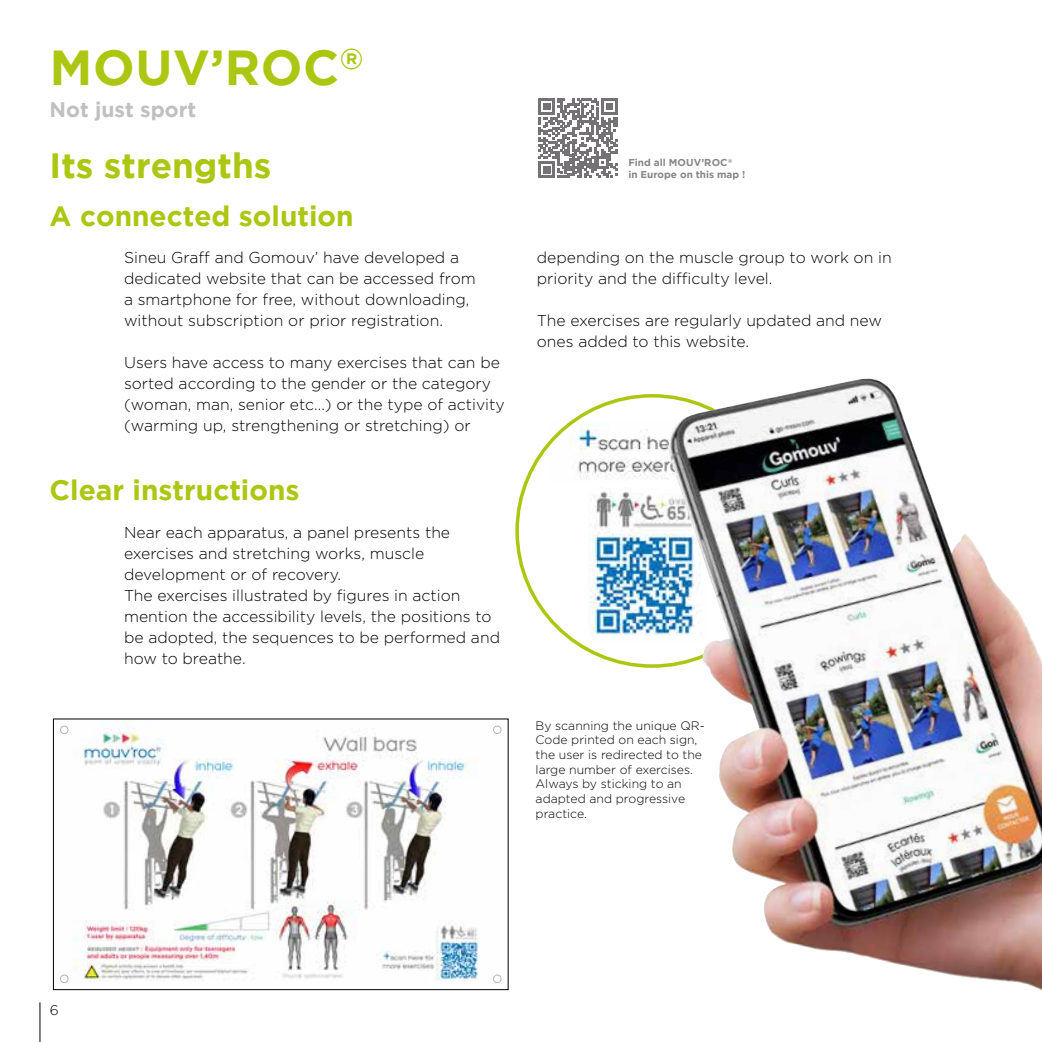
<style>
.page{position:relative;width:1042px;height:1042px;background:#fff}
.page>*{position:absolute;margin:0;border:0;box-sizing:border-box;transform-origin:0 0}
.t1{font:700 49px "Gotham";letter-spacing:.015em;color:#acc611}
.t2{font:700 35px "Gotham";color:#acc611}
.t3{font:700 28px "Gotham";color:#acc611}
.t4{font:700 21px "Gotham";color:#c1c0c0}
.t5{font:300 15.75px/21px "Gotham";color:#000}
.t6{font:300 14px "Gotham";color:#000}
.t7{font:300 12.25px/14.7px "Gotham";color:#000}
.t8{font:700 9.97px/11.9px "Gotham";color:#878787}
</style>
<div class="page">
<hr style="left:40px;top:1002px;width:1px;height:40px;background:#000">
<img style="left:550px;top:422px;width:118px;height:58px">
<img style="left:590px;top:491px;width:78px;height:144px">
<img style="left:668px;top:381px;width:374px;height:609px">
<svg style="left:538px;top:98px;width:80px;height:80px"></svg>
<img style="left:60px;top:720px;width:442px;height:263px">
<div style="left:60px;top:726px;width:8px;height:8px;border:1px solid #000;border-radius:50%"></div>
<div style="left:60px;top:975px;width:8px;height:8px;border:1px solid #000;border-radius:50%"></div>
<div style="left:493px;top:726px;width:8px;height:8px;border:1px solid #000;border-radius:50%"></div>
<div style="left:493px;top:975px;width:8px;height:8px;border:1px solid #000;border-radius:50%"></div>
<div style="left:53px;top:718px;width:455px;height:272px;border:1px solid #000"></div>
<h1 class="t1" style="left:50px;top:40px;width:315px">MOUV’ROC<sup>®</sup></h1>
<h3 class="t4" style="left:50px;top:97px;width:148px">Not just sport</h3>
<h2 class="t2" style="left:50px;top:146px;width:223px">Its strengths</h2>
<h3 class="t3" style="left:50px;top:200px;width:305px">A connected solution</h3>
<p class="t5" style="left:124px;top:246px;width:353px">Sineu Graff and Gomouv’ have developed a dedicated website that can be accessed from a smartphone for free, without downloading, without subscription or prior registration.</p>
<p class="t5" style="left:124px;top:351px;width:382px">Users have access to many exercises that can be sorted according to the gender or the category (woman, man, senior etc...) or the type of activity (warming up, strengthening or stretching) or</p>
<h3 class="t3" style="left:50px;top:474px;width:251px">Clear instructions</h3>
<p class="t5" style="left:124px;top:521px;width:377px">Near each apparatus, a panel presents the exercises and stretching works, muscle development or of recovery.<br>The exercises illustrated by figures in action mention the accessibility levels, the positions to be adopted, the sequences to be performed and how to breathe.</p>
<p class="t8" style="left:628px;top:156px;width:119px">Find all MOUV’ROC<sup>®<br></sup>in Europe on this map !</p>
<p class="t5" style="left:537px;top:246px;width:356px">depending on the muscle group to work on in priority and the difficulty level.</p>
<p class="t5" style="left:537px;top:309px;width:347px">The exercises are regularly updated and new ones added to this website.</p>
<p class="t7" style="left:536px;top:718px;width:171px">By scanning the unique QR-<br>Code printed on each sign, the user is redirected to the large number of exercises.<br>Always by sticking to an adapted and progressive practice.</p>
<p class="t6" style="left:50px;top:1002px;width:10px">6</p>
</div>
